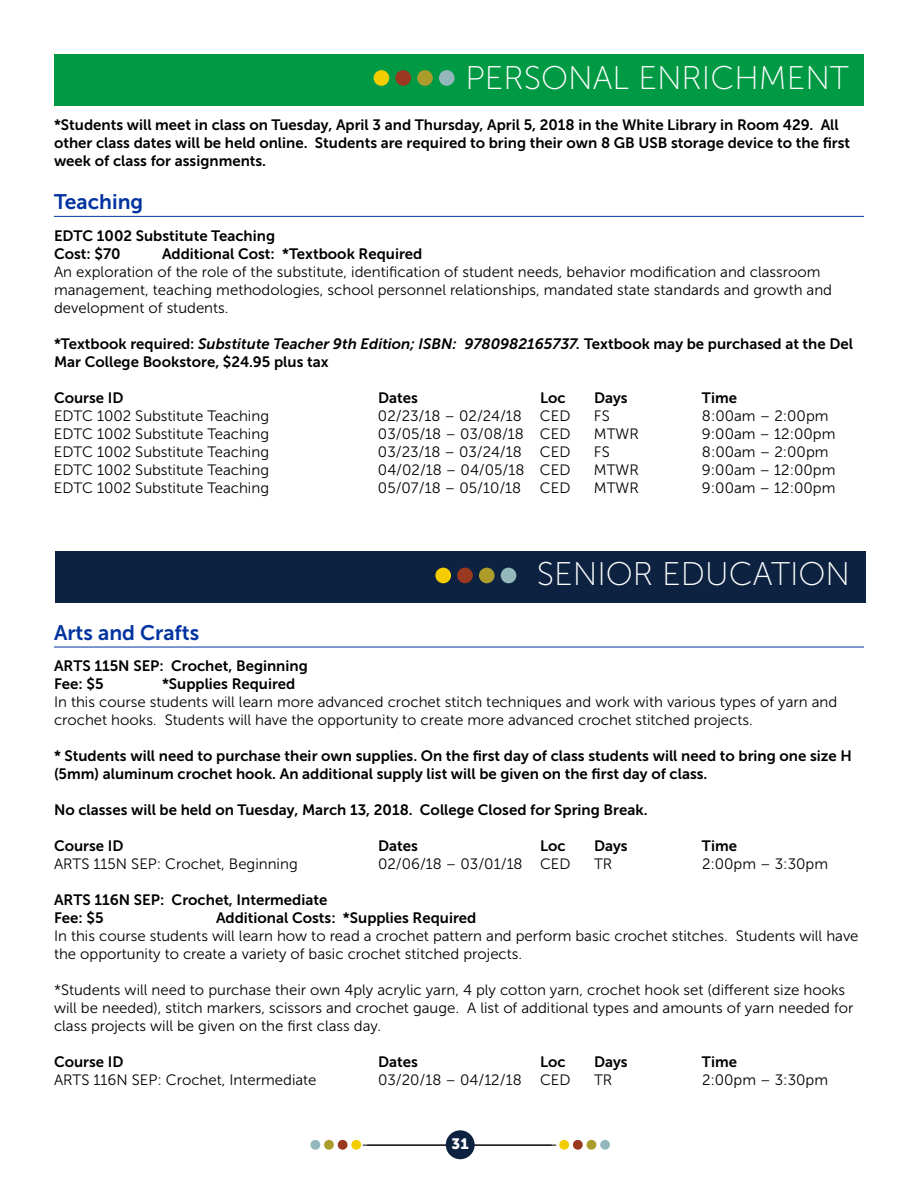
<style>
.page{position:relative;width:918px;height:1188px;background:#fff}
.page>*{position:absolute;margin:0;border:0;box-sizing:border-box;transform-origin:0 0}
.t1{font:32.7px "Museo Sans 100";color:#fff}
.t2{font:21px "Museo Sans 700";color:#0033a0}
.t3{font:15px/18px "Museo Sans 300";color:#000}
.t4{font:15px/18px "Museo Sans 700";color:#000}
.t5{font:15px "Museo Sans 900";color:#fff}
.s1{font-style:italic}
</style>
<div class="page">
<hr style="left:363px;top:1145px;width:189px;height:1px;background:#000">
<div style="left:559px;top:1140px;width:10px;height:10px;background:#f4cd00;border-radius:50%"></div>
<div style="left:573px;top:1140px;width:10px;height:10px;background:#9a3820;border-radius:50%"></div>
<div style="left:587px;top:1140px;width:9px;height:10px;background:#ab9c2c;border-radius:50%"></div>
<div style="left:600px;top:1140px;width:10px;height:10px;background:#93b7bb;border-radius:50%"></div>
<hr style="left:367px;top:1145px;width:189px;height:1px;background:#000">
<div style="left:351px;top:1140px;width:10px;height:10px;background:#f4cd00;border-radius:50%"></div>
<div style="left:338px;top:1140px;width:10px;height:10px;background:#9a3820;border-radius:50%"></div>
<div style="left:324px;top:1140px;width:10px;height:10px;background:#ab9c2c;border-radius:50%"></div>
<div style="left:310px;top:1140px;width:10px;height:10px;background:#93b7bb;border-radius:50%"></div>
<div style="left:446px;top:1130px;width:29px;height:29px;background:#0d2240;border-radius:50%"></div>
<hr style="left:54px;top:216px;width:810px;height:1px;background:#0033a0">
<hr style="left:54px;top:647px;width:810px;height:1px;background:#0033a0">
<div style="left:54px;top:54px;width:810px;height:52px;background:#094"></div>
<div style="left:374px;top:70px;width:15px;height:16px;background:#f4cd00;border-radius:50%"></div>
<div style="left:395px;top:70px;width:16px;height:16px;background:#9a3820;border-radius:50%"></div>
<div style="left:417px;top:70px;width:16px;height:16px;background:#ab9c2c;border-radius:50%"></div>
<div style="left:439px;top:70px;width:16px;height:16px;background:#93b7bb;border-radius:50%"></div>
<div style="left:55px;top:552px;width:810px;height:51px;background:#0d2240"></div>
<div style="left:435px;top:568px;width:16px;height:15px;background:#f4cd00;border-radius:50%"></div>
<div style="left:457px;top:568px;width:16px;height:15px;background:#9a3820;border-radius:50%"></div>
<div style="left:479px;top:568px;width:16px;height:15px;background:#ab9c2c;border-radius:50%"></div>
<div style="left:501px;top:568px;width:15px;height:15px;background:#93b7bb;border-radius:50%"></div>
<h1 class="t1" style="left:465px;top:61px;width:385px">PERSONAL ENRICHMENT</h1>
<p class="t4" style="left:54px;top:116px;width:798px">*Students will meet in class on Tuesday, April 3 and Thursday, April 5, 2018 in the White Library in Room 429. All other class dates will be held online. Students are required to bring their own 8 GB USB storage device to the first week of class for assignments.</p>
<h2 class="t2" style="left:54px;top:190px;width:91px">Teaching</h2>
<p class="t4" style="left:54px;top:227px;width:223px">EDTC 1002 Substitute Teaching<br>Cost: $70</p>
<p class="t4" style="left:162px;top:245px;width:262px">Additional Cost: *Textbook Required</p>
<p class="t3" style="left:54px;top:263px;width:780px">An exploration of the role of the substitute, identification of student needs, behavior modification and classroom management, teaching methodologies, school personnel relationships, mandated state standards and growth and development of students.</p>
<p class="t4" style="left:54px;top:335px;width:801px">*Textbook required: <span class="s1">Substitute Teacher 9th Edition; ISBN: 9780982165737.</span> Textbook may be purchased at the Del<br>Mar College Bookstore, $24.95 plus tax</p>
<p class="t4" style="left:54px;top:389px;width:71px">Course ID</p>
<p class="t4" style="left:378px;top:389px;width:41px">Dates</p>
<p class="t4" style="left:540px;top:389px;width:27px">Loc</p>
<p class="t4" style="left:594px;top:389px;width:35px">Days</p>
<p class="t4" style="left:702px;top:389px;width:37px">Time</p>
<p class="t3" style="left:54px;top:407px;width:217px">EDTC 1002 Substitute Teaching</p>
<p class="t3" style="left:378px;top:407px;width:194px">02/23/18 – 02/24/18 CED</p>
<p class="t3" style="left:594px;top:407px;width:17px">FS</p>
<p class="t3" style="left:702px;top:407px;width:128px">8:00am – 2:00pm</p>
<p class="t3" style="left:54px;top:425px;width:217px">EDTC 1002 Substitute Teaching</p>
<p class="t3" style="left:378px;top:425px;width:194px">03/05/18 – 03/08/18 CED</p>
<p class="t3" style="left:594px;top:425px;width:46px">MTWR</p>
<p class="t3" style="left:702px;top:425px;width:135px">9:00am – 12:00pm</p>
<p class="t3" style="left:54px;top:443px;width:217px">EDTC 1002 Substitute Teaching</p>
<p class="t3" style="left:378px;top:443px;width:194px">03/23/18 – 03/24/18 CED</p>
<p class="t3" style="left:594px;top:443px;width:17px">FS</p>
<p class="t3" style="left:702px;top:443px;width:128px">8:00am – 2:00pm</p>
<p class="t3" style="left:54px;top:461px;width:217px">EDTC 1002 Substitute Teaching</p>
<p class="t3" style="left:378px;top:461px;width:194px">04/02/18 – 04/05/18 CED</p>
<p class="t3" style="left:594px;top:461px;width:46px">MTWR</p>
<p class="t3" style="left:702px;top:461px;width:135px">9:00am – 12:00pm</p>
<p class="t3" style="left:54px;top:479px;width:217px">EDTC 1002 Substitute Teaching</p>
<p class="t3" style="left:378px;top:479px;width:194px">05/07/18 – 05/10/18 CED</p>
<p class="t3" style="left:594px;top:479px;width:46px">MTWR</p>
<p class="t3" style="left:702px;top:479px;width:135px">9:00am – 12:00pm</p>
<h1 class="t1" style="left:537px;top:557px;width:315px">SENIOR EDUCATION</h1>
<h2 class="t2" style="left:54px;top:621px;width:147px">Arts and Crafts</h2>
<p class="t4" style="left:54px;top:657px;width:255px">ARTS 115N SEP: Crochet, Beginning<br>Fee: $5</p>
<p class="t4" style="left:162px;top:675px;width:135px">*Supplies Required</p>
<p class="t3" style="left:54px;top:693px;width:785px">In this course students will learn more advanced crochet stitch techniques and work with various types of yarn and crochet hooks. Students will have the opportunity to create more advanced crochet stitched projects.</p>
<p class="t4" style="left:54px;top:747px;width:800px">* Students will need to purchase their own supplies. On the first day of class students will need to bring one size H (5mm) aluminum crochet hook. An additional supply list will be given on the first day of class.</p>
<p class="t4" style="left:54px;top:801px;width:595px">No classes will be held on Tuesday, March 13, 2018. College Closed for Spring Break.</p>
<p class="t4" style="left:54px;top:837px;width:71px">Course ID</p>
<p class="t4" style="left:378px;top:837px;width:41px">Dates</p>
<p class="t4" style="left:540px;top:837px;width:27px">Loc</p>
<p class="t4" style="left:594px;top:837px;width:35px">Days</p>
<p class="t4" style="left:702px;top:837px;width:37px">Time</p>
<p class="t3" style="left:54px;top:855px;width:245px">ARTS 115N SEP: Crochet, Beginning</p>
<p class="t3" style="left:378px;top:855px;width:194px">02/06/18 – 03/01/18 CED</p>
<p class="t3" style="left:594px;top:855px;width:20px">TR</p>
<p class="t3" style="left:702px;top:855px;width:128px">2:00pm – 3:30pm</p>
<p class="t4" style="left:54px;top:891px;width:275px">ARTS 116N SEP: Crochet, Intermediate<br>Fee: $5</p>
<p class="t4" style="left:216px;top:909px;width:262px">Additional Costs: *Supplies Required</p>
<p class="t3" style="left:54px;top:927px;width:806px">In this course students will learn how to read a crochet pattern and perform basic crochet stitches. Students will have the opportunity to create a variety of basic crochet stitched projects.</p>
<p class="t3" style="left:54px;top:981px;width:801px">*Students will need to purchase their own 4ply acrylic yarn, 4 ply cotton yarn, crochet hook set (different size hooks will be needed), stitch markers, scissors and crochet gauge. A list of additional types and amounts of yarn needed for class projects will be given on the first class day.</p>
<p class="t4" style="left:54px;top:1053px;width:71px">Course ID</p>
<p class="t4" style="left:378px;top:1053px;width:41px">Dates</p>
<p class="t4" style="left:540px;top:1053px;width:27px">Loc</p>
<p class="t4" style="left:594px;top:1053px;width:35px">Days</p>
<p class="t4" style="left:702px;top:1053px;width:37px">Time</p>
<p class="t3" style="left:54px;top:1071px;width:264px">ARTS 116N SEP: Crochet, Intermediate</p>
<p class="t3" style="left:378px;top:1071px;width:194px">03/20/18 – 04/12/18 CED</p>
<p class="t3" style="left:594px;top:1071px;width:20px">TR</p>
<p class="t3" style="left:702px;top:1071px;width:128px">2:00pm – 3:30pm</p>
<p class="t5" style="left:452px;top:1135px;width:19px">31</p>
</div>
